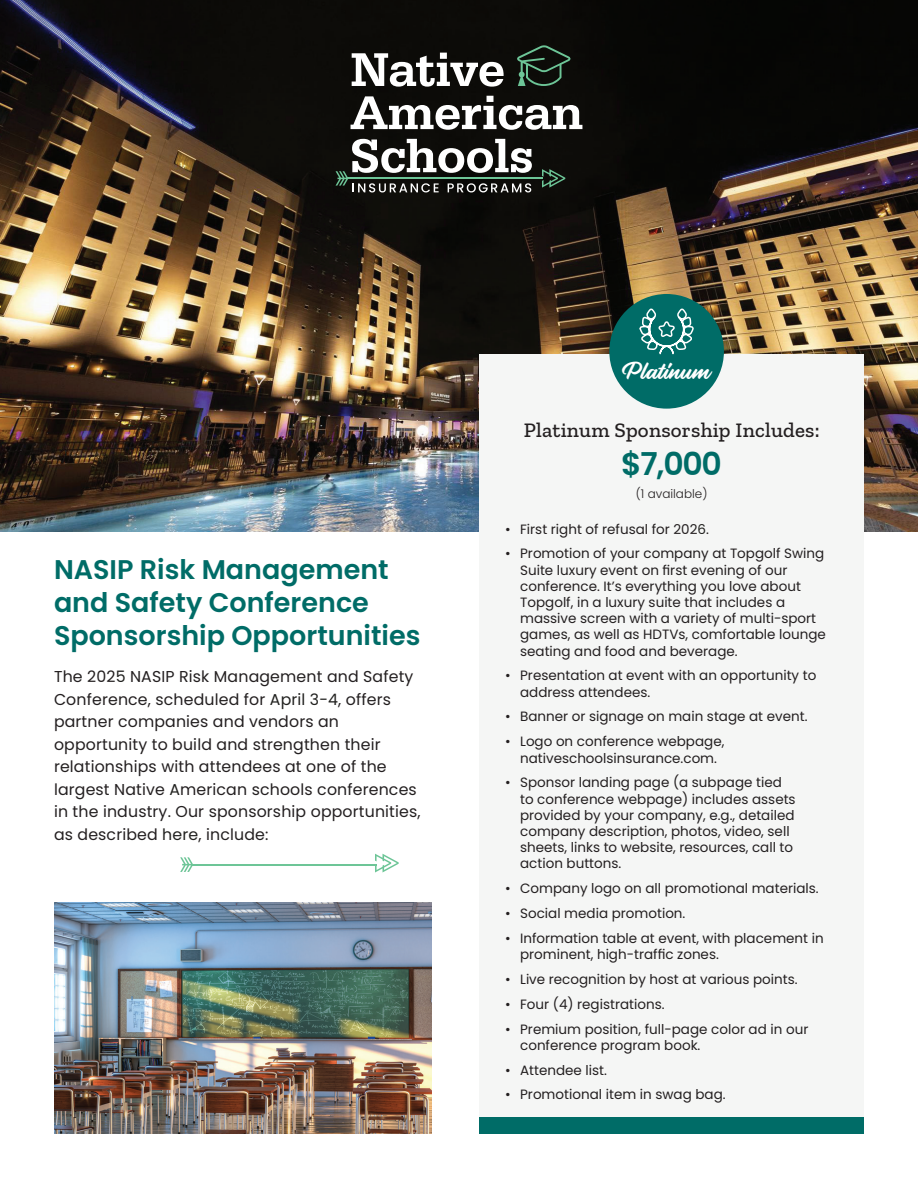
<style>
.page{position:relative;width:918px;height:1188px;background:#fff}
.page>*{position:absolute;margin:0;border:0;box-sizing:border-box;transform-origin:0 0}
.t1{font:600 31.5px "Poppins";color:#006c67}
.t2{font:600 27px/33px "Poppins";color:#006c67}
.t3{font:500 21px "Zilla Slab";letter-spacing:.01em;color:#231f20}
.t4{font:19.5px "Rupture DEMO";color:#fff}
.t5{font:15.75px/22.5px "Poppins";letter-spacing:.01em;color:#231f20}
.t6{font:13.5px/16.2px "Poppins";color:#231f20}
.t7{font:300 12px "Poppins";color:#231f20}
.s1{color:#21211f}
</style>
<div class="page">
<img style="left:0;top:0;width:918px;height:531px">
<svg style="left:542px;top:169px;width:23px;height:19px"></svg>
<svg style="left:352px;top:53px;width:152px;height:34px"></svg>
<svg style="left:351px;top:96px;width:231px;height:34px"></svg>
<svg style="left:517px;top:45px;width:53px;height:41px"></svg>
<hr style="left:347px;top:178px;width:196px;height:1px;background:#6dc597">
<svg style="left:336px;top:139px;width:196px;height:53px"></svg>
<svg style="left:375px;top:854px;width:24px;height:19px"></svg>
<hr style="left:192px;top:864px;width:184px;height:1px;background:#6dc597">
<svg style="left:180px;top:857px;width:13px;height:15px"></svg>
<div style="left:479px;top:354px;width:385px;height:780px;background:#f5f6f5"></div>
<div style="left:479px;top:1118px;width:385px;height:16px;background:#006c67"></div>
<div style="left:609px;top:294px;width:115px;height:115px;background:#006c67;border-radius:50%"></div>
<img style="left:54px;top:903px;width:378px;height:231px">
<svg style="left:639px;top:308px;width:55px;height:47px"></svg>
<h2 class="t2" style="left:54px;top:553px;width:368px">NASIP Risk Management and Safety Conference<br>Sponsorship Opportunities</h2>
<p class="t5" style="left:54px;top:665px;width:368px">The 202<span class="s1">5</span> NASIP Risk Management and Safety Conference, scheduled for <span class="s1">April 3-4</span>, offers partner companies and vendors an opportunity to build and strengthen their relationships with attendees at one of the largest Native <span class="s1">A</span>merican schools conferences in the industry. Our sponsorship opportunities, as described <span class="s1">here</span>, include:</p>
<h3 class="t4" style="left:622px;top:360px;width:90px">Platinum</h3>
<h3 class="t3" style="left:524px;top:418px;width:297px">Platinum Sponsorship Includes:</h3>
<h1 class="t1" style="left:621px;top:446px;width:102px">$7,000</h1>
<p class="t7" style="left:636px;top:487px;width:73px">(1 available)</p>
<p class="t6" style="left:505px;top:521px;width:205px">• First right of refusal for 202<span class="s1">6</span>.</p>
<p class="t6" style="left:520px;top:546px;width:307px;text-indent:-15px">• Promotion of your company at Topgolf Swing Suite luxury event on first evening of our conference. It’s everything you love about Topgolf, in a luxury suite that includes a massive screen with a variety of multi-sport games, as well as HDTVs, comfortable lounge seating and food and beverage.</p>
<p class="t6" style="left:520px;top:668px;width:298px;text-indent:-15px">• Presentation at event with an opportunity to address attendees.</p>
<p class="t6" style="left:505px;top:709px;width:304px">• Banner or signage on main stage at event.</p>
<p class="t6" style="left:505px;top:734px;width:221px;text-align:center">• Logo on conference webpage, nativeschoolsinsurance.com.</p>
<p class="t6" style="left:520px;top:775px;width:277px;text-indent:-15px">• Sponsor landing page (a subpage tied to conference webpage) includes assets provided by your company, e.g., detailed company description, photos, video, sell sheets, links to website, resources, call to action buttons.</p>
<p class="t6" style="left:505px;top:880px;width:315px">• Company logo on all promotional materials.</p>
<p class="t6" style="left:505px;top:905px;width:182px">• Social media promotion.</p>
<p class="t6" style="left:520px;top:930px;width:305px;text-indent:-15px">• Information table at event, with placement in prominent, high-traffic zones.</p>
<p class="t6" style="left:505px;top:971px;width:294px">• Live recognition by host at various points.</p>
<p class="t6" style="left:505px;top:996px;width:161px">• Four (4) registrations.</p>
<p class="t6" style="left:520px;top:1021px;width:290px;text-indent:-15px">• Premium position, full-page color ad in our conference program book.</p>
<p class="t6" style="left:505px;top:1062px;width:103px">• Attendee list.</p>
<p class="t6" style="left:505px;top:1087px;width:222px">• Promotional item in swag bag.</p>
</div>
